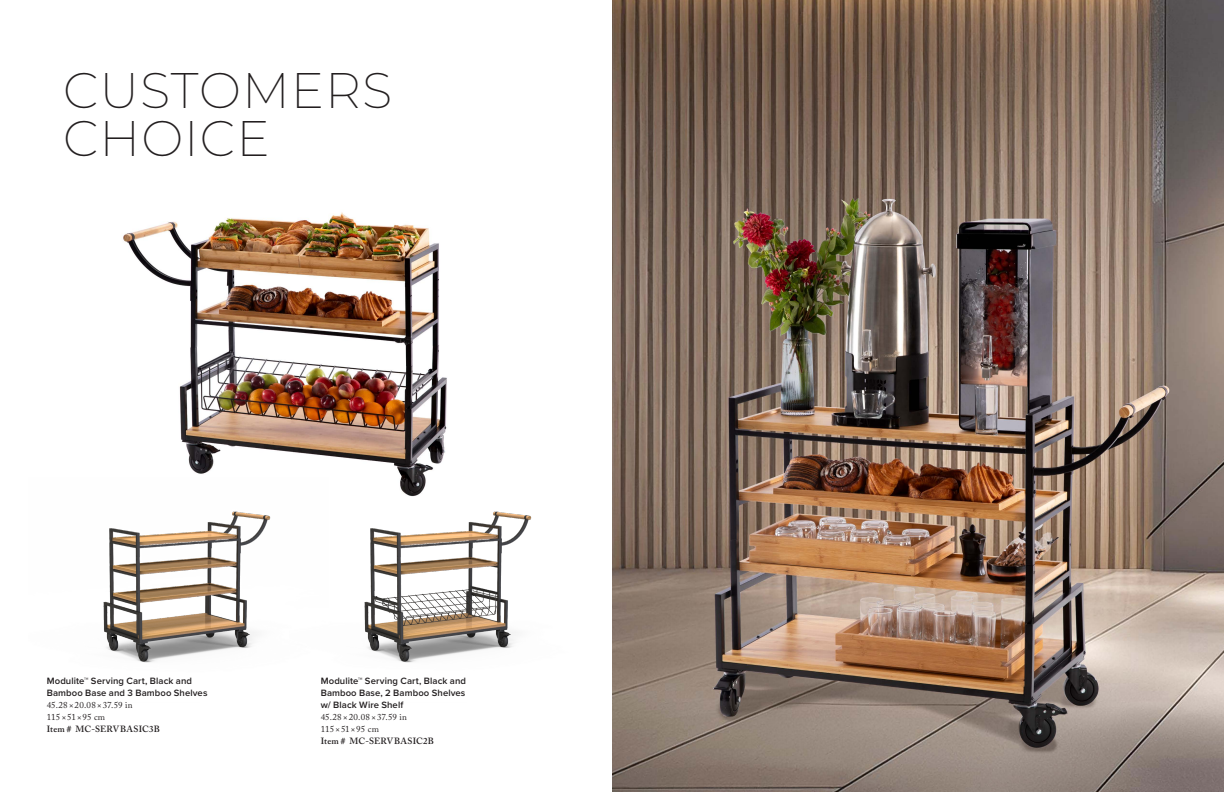
<style>
.page{position:relative;width:1224px;height:792px;background:#fff}
.page>*{position:absolute;margin:0;border:0;box-sizing:border-box;transform-origin:0 0}
.Title_1_-_White{font:200 50px/48px "Montserrat";letter-spacing:.02em;color:#231f20}
.Product_Name{font:600 9.5px/12px "Proxima Nova";letter-spacing:.01em;color:#231f20;text-align:justify}
.Product_Name-2{font:9px "Adobe Caslon Pro";letter-spacing:.01em;color:#231f20}
.Product_Name-3{font:600 9px "Adobe Caslon Pro";letter-spacing:.02em;color:#231f20}
</style>
<div class="page">
<img style="left:123px;top:212px;width:324px;height:265px">
<img style="left:364px;top:477px;width:168px;height:186px">
<img style="left:103px;top:511px;width:168px;height:152px">
<img style="left:613px;top:0;width:611px;height:792px">
<p class="Title_1_-_White" style="left:63px;top:65px;width:331px">CUSTOMERS<br>CHOICE</p>
<p class="Product_Name" style="left:47px;top:675px;width:162px">Modulite™ Serving Cart, Black and<br>Bamboo Base and 3 Bamboo Shelves</p>
<p class="Product_Name-2" style="left:47px;top:700px;width:87px">45.28 × 20.08 × 37.59 in</p>
<p class="Product_Name-2" style="left:47px;top:712px;width:60px">115 × 51 × 95 cm</p>
<p class="Product_Name-3" style="left:47px;top:724px;width:115px">Item # MC-SERVBASIC3B</p>
<p class="Product_Name" style="left:321px;top:675px;width:147px">Modulite™ Serving Cart, Black and Bamboo Base, 2 Bamboo Shelves w/ Black Wire Shelf</p>
<p class="Product_Name-2" style="left:321px;top:712px;width:88px">45.28 × 20.08 × 37.59 in</p>
<p class="Product_Name-2" style="left:321px;top:724px;width:60px">115 × 51 × 95 cm</p>
<p class="Product_Name-3" style="left:321px;top:736px;width:115px">Item # MC-SERVBASIC2B</p>
</div>
